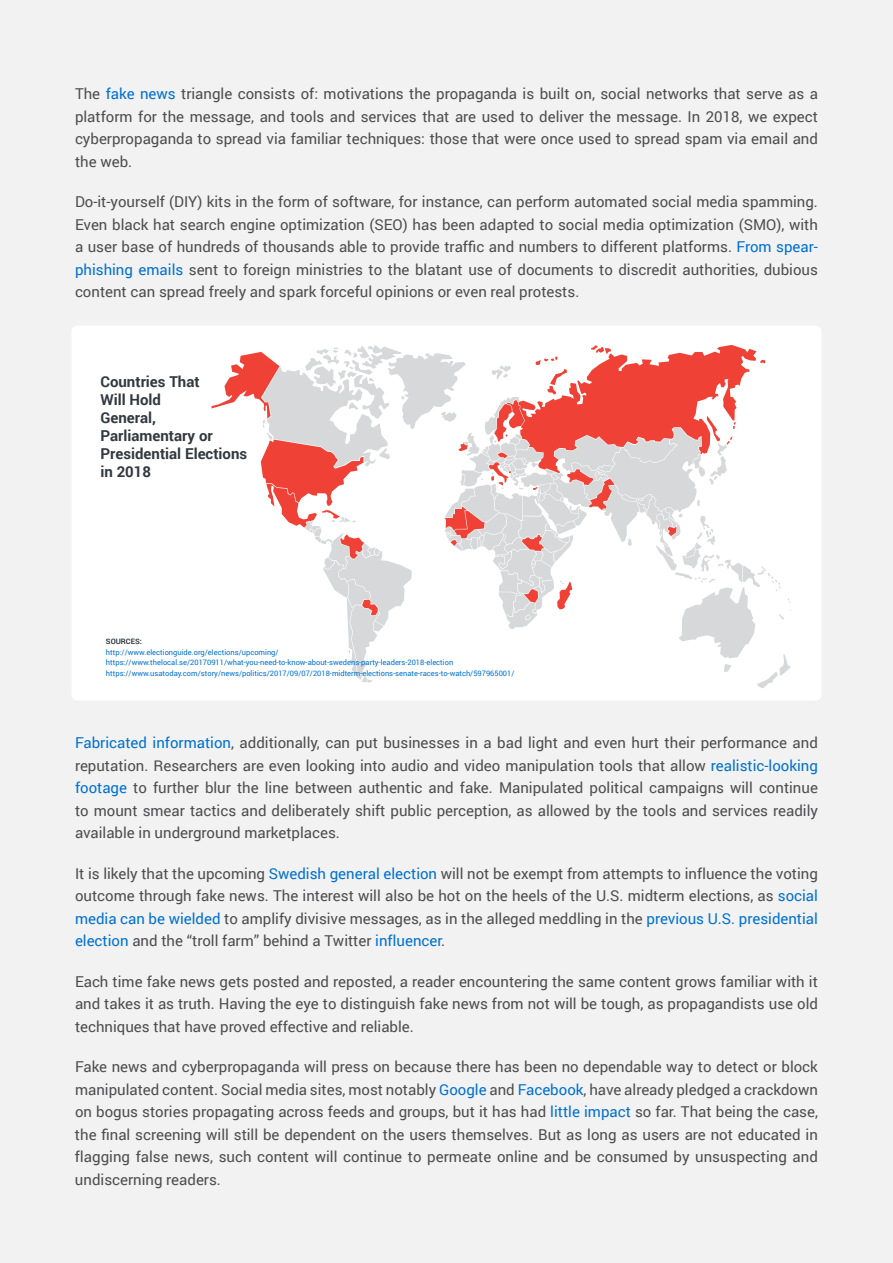
<style>
.page{position:relative;width:893px;height:1263px;background:#f2f2f2}
.page>*{position:absolute;margin:0;border:0;box-sizing:border-box;transform-origin:0 0}
.Paragraph{font:15px/22.5px "Roboto";color:#4d4d4f;text-align:justify}
.t1{font:700 15px/18px "Roboto";color:#31393f}
.t2{font:7.5px/10.5px "Roboto";color:#0070d0}
.s1{color:#0070d0}
.s2{font-weight:700;color:#31393f}
</style>
<div class="page">
<div style="left:71px;top:325px;width:750px;height:375px;background:#fff;border-radius:6px"></div>
<svg style="left:211px;top:345px;width:580px;height:343px"></svg>
<p class="Paragraph" style="left:75px;top:82px;width:744px">The <span class="s1">fake news</span> triangle consists of: motivations the propaganda is built on, social networks that serve as a platform for the message, and tools and services that are used to deliver the message. In 2018, we expect cyberpropaganda to spread via familiar techniques: those that were once used to spread spam via email and the web.</p>
<p class="Paragraph" style="left:75px;top:190px;width:744px">Do-it-yourself (DIY) kits in the form of software, for instance, can perform automated social media spamming.<br>Even black hat search engine optimization (SEO) has been adapted to social media optimization (SMO), with a user base of hundreds of thousands able to provide traffic and numbers to different platforms. <span class="s1">From spear&shy;phishing emails</span> sent to foreign ministries to the blatant use of documents to discredit authorities, dubious content can spread freely and spark forceful opinions or even real protests.</p>
<p class="t1" style="left:100px;top:372px;width:148px">Countries That<br>Will Hold<br>General,<br>Parliamentary or<br>Presidential Elections in 2018</p>
<p class="t2" style="left:106px;top:636px;width:410px"><span class="s2">SOURCES:<br></span>http://www.electionguide.org/elections/upcoming/ https://www.thelocal.se/20170911/what-you-need-to-know-about-swedens-party-leaders-2018-election https://www.usatoday.com/story/news/politics/2017/09/07/2018-midterm-elections-senate-races-to-watch/597965001/</p>
<p class="Paragraph" style="left:75px;top:731px;width:744px"><span class="s1">Fabricated information</span>, additionally, can put businesses in a bad light and even hurt their performance and reputation. Researchers are even looking into audio and video manipulation tools that allow <span class="s1">realistic-looking footage</span> to further blur the line between authentic and fake. Manipulated political campaigns will continue to mount smear tactics and deliberately shift public perception, as allowed by the tools and services readily available in underground marketplaces.</p>
<p class="Paragraph" style="left:75px;top:861px;width:744px">It is likely that the upcoming <span class="s1">Swedish general election</span> will not be exempt from attempts to influence the voting outcome through fake news. The interest will also be hot on the heels of the U.S. midterm elections, as <span class="s1">social media can be wielded</span> to amplify divisive messages, as in the alleged meddling in the <span class="s1">previous U.S. presidential election</span> and the “troll farm” behind a Twitter <span class="s1">influencer</span>.</p>
<p class="Paragraph" style="left:75px;top:969px;width:744px">Each time fake news gets posted and reposted, a reader encountering the same content grows familiar with it and takes it as truth. Having the eye to distinguish fake news from not will be tough, as propagandists use old techniques that have proved effective and reliable.</p>
<p class="Paragraph" style="left:75px;top:1055px;width:744px">Fake news and cyberpropaganda will press on because there has been no dependable way to detect or block manipulated content. Social media sites, most notably <span class="s1">Google</span> and <span class="s1">Facebook</span>, have already pledged a crackdown on bogus stories propagating across feeds and groups, but it has had <span class="s1">little impact</span> so far. That being the case, the final screening will still be dependent on the users themselves. But as long as users are not educated in flagging false news, such content will continue to permeate online and be consumed by unsuspecting and undiscerning readers.</p>
</div>
